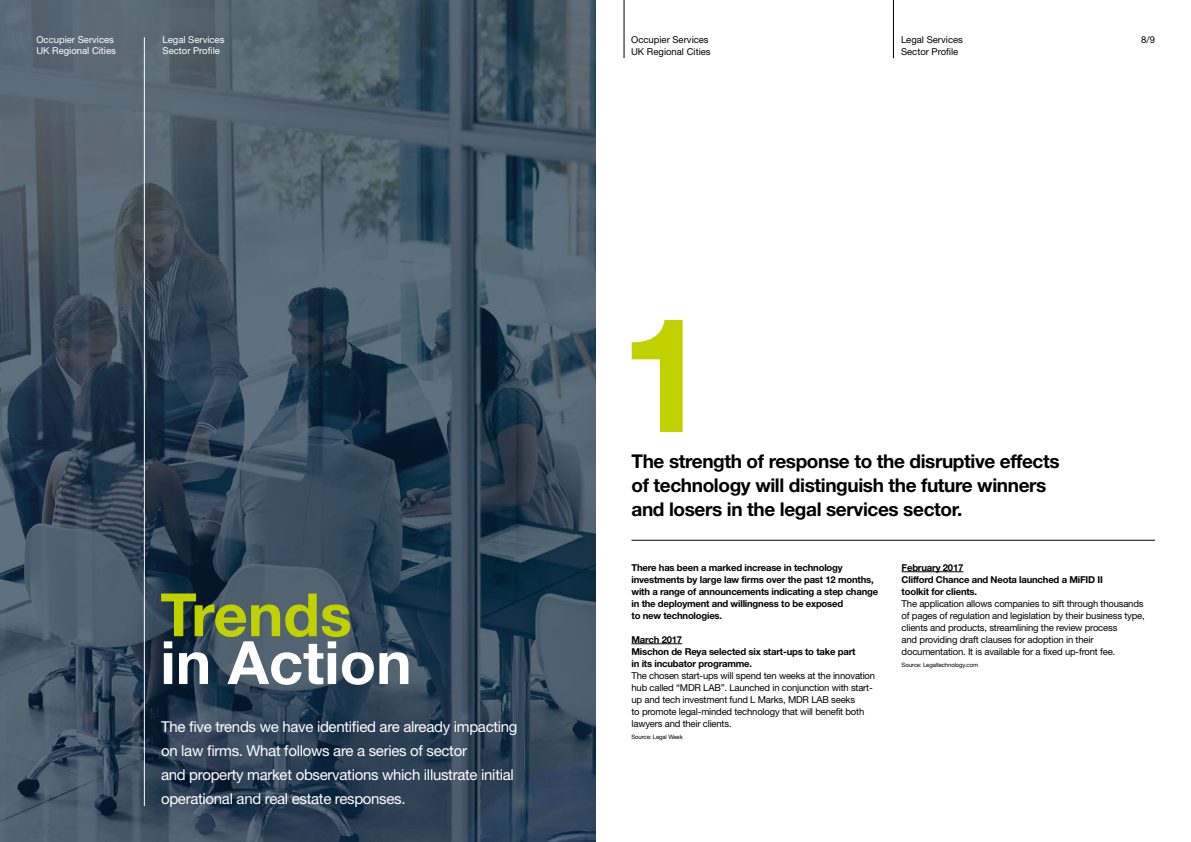
<style>
.page{position:relative;width:1191px;height:842px;background:#fff}
.page>*{position:absolute;margin:0;border:0;box-sizing:border-box;transform-origin:0 0}
.t1{font:700 160px "Helvetica Neue LT Std";color:#c1d100}
.t2{font:700 59.8px "Helvetica Neue LT Std";color:#fff}
.t3{font:700 59.8px "Helvetica Neue LT Std";color:#c1d100}
.t4{font:700 19px/24px "Helvetica Neue LT Std";letter-spacing:-.02em;color:#000}
.t5{font:15px/24px "Helvetica Neue LT Std";letter-spacing:-.02em;color:#fff}
.t6{font:9.5px/12px "Helvetica Neue LT Std";letter-spacing:-.02em;color:#000}
.t7{font:700 9.5px/12px "Helvetica Neue LT Std";letter-spacing:-.02em;color:#000}
.t8{font:9.5px/11.4px "Helvetica Neue LT Std";color:#fff}
.t9{font:9.5px/11.4px "Helvetica Neue LT Std";color:#000}
.t10{font:6px "Helvetica Neue LT Std";letter-spacing:-.02em;color:#000}
</style>
<div class="page">
<svg style="left:0;top:0;width:595px;height:842px;background:#3d505f"></svg>
<hr style="left:144px;top:37px;width:1px;height:769px;background:#fff">
<hr style="left:631px;top:540px;width:524px;height:1px;background:#000">
<hr style="left:631px;top:643px;width:51px;height:1px;background:#000">
<hr style="left:901px;top:571px;width:62px;height:1px;background:#000">
<hr style="left:893px;top:0;width:1px;height:58px;background:#000">
<hr style="left:624px;top:0;width:1px;height:58px;background:#000">
<p class="t8" style="left:36px;top:33px;width:79px">Occupier Services</p>
<p class="t6" style="left:1141px;top:33px;width:15px">8/9</p>
<p class="t8" style="left:36px;top:45px;width:81px">UK Regional Cities</p>
<p class="t8" style="left:162px;top:33px;width:63px">Legal Services<br>Sector Profile</p>
<p class="t9" style="left:631px;top:34px;width:81px">Occupier Services<br>UK Regional Cities</p>
<p class="t9" style="left:901px;top:34px;width:63px">Legal Services<br>Sector Profile</p>
<h1 class="t1" style="left:620px;top:276px;width:90px">1</h1>
<h2 class="t3" style="left:160px;top:578px;width:193px">Trends</h2>
<h2 class="t2" style="left:160px;top:626px;width:253px">in Action</h2>
<h3 class="t5" style="left:161px;top:714px;width:358px">The five trends we have identified are already impacting on law firms. What follows are a series of sector<br>and property market observations which illustrate initial operational and real estate responses.</h3>
<h3 class="t4" style="left:631px;top:449px;width:429px">The strength of response to the disruptive effects of technology will distinguish the future winners and losers in the legal services sector.</h3>
<p class="t7" style="left:631px;top:561px;width:248px">There has been a marked increase in technology investments by large law firms over the past 12 months, with a range of announcements indicating a step change in the deployment and willingness to be exposed<br>to new technologies.</p>
<p class="t7" style="left:631px;top:633px;width:225px">March 2017<br>Mischon de Reya selected six start-ups to take part in its incubator programme.</p>
<p class="t6" style="left:631px;top:669px;width:245px">The chosen start-ups will spend ten weeks at the innovation hub called “MDR LAB”. Launched in conjunction with start&shy;up and tech investment fund L Marks, MDR LAB seeks<br>to promote legal-minded technology that will benefit both lawyers and their clients.</p>
<p class="t10" style="left:631px;top:733px;width:53px">Source: Legal Week</p>
<p class="t7" style="left:901px;top:561px;width:203px">February 2017<br>Clifford Chance and Neota launched a MiFID II toolkit for clients.</p>
<p class="t6" style="left:901px;top:597px;width:245px">The application allows companies to sift through thousands of pages of regulation and legislation by their business type, clients and products, streamlining the review process<br>and providing draft clauses for adoption in their documentation. It is available for a fixed up-front fee.</p>
<p class="t10" style="left:901px;top:661px;width:78px">Source: Legaltechnology.com</p>
</div>
